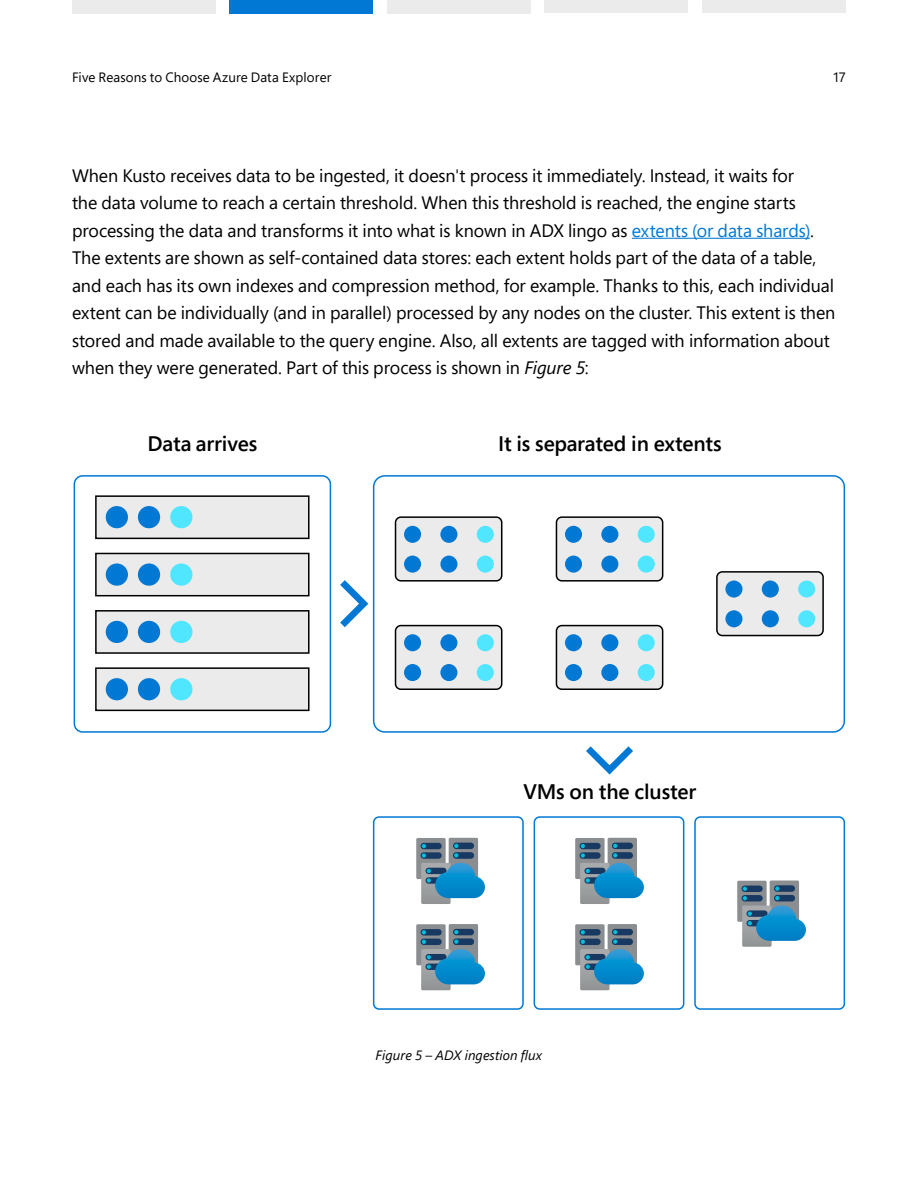
<style>
.page{position:relative;width:918px;height:1188px;background:#fff}
.page>*{position:absolute;margin:0;border:0;box-sizing:border-box;transform-origin:0 0}
.t1{font:600 21px "Segoe Pro";letter-spacing:-.005em;color:#000}
.Body_copy{font:18px/27.5px "Segoe Pro";letter-spacing:-.005em;color:#000}
.t2{font:13.5px "Segoe Pro";letter-spacing:.01em;color:#000}
.t3{font:italic 13.5px "Segoe Pro";letter-spacing:.005em;color:#000}
.s1{color:#0078d4}
.s2{font-style:italic}
</style>
<div class="page">
<div style="left:72px;top:0;width:144px;height:14px;background:#ebebeb"></div>
<div style="left:230px;top:0;width:144px;height:14px;background:#0078d4"></div>
<div style="left:387px;top:0;width:144px;height:14px;background:#ebebeb"></div>
<div style="left:544px;top:0;width:144px;height:13px;background:#ebebeb"></div>
<div style="left:702px;top:0;width:144px;height:13px;background:#ebebeb"></div>
<img style="left:73px;top:475px;width:773px;height:534px">
<hr style="left:632px;top:238px;width:178px;height:1px;background:#0078d4">
<svg style="left:340px;top:580px;width:28px;height:47px"></svg>
<svg style="left:586px;top:746px;width:47px;height:29px"></svg>
<div style="left:416px;top:838px;width:30px;height:41px;background:#8b8e90;border-radius:2px"></div>
<svg style="left:449px;top:838px;width:29px;height:41px"></svg>
<svg style="left:421px;top:843px;width:64px;height:61px"></svg>
<div style="left:416px;top:924px;width:30px;height:41px;background:#8b8e90;border-radius:2px"></div>
<div style="left:449px;top:924px;width:29px;height:41px;background:#8b8e90;border-radius:2px"></div>
<svg style="left:421px;top:929px;width:64px;height:61px"></svg>
<div style="left:575px;top:838px;width:30px;height:41px;background:#8b8e90;border-radius:2px"></div>
<svg style="left:608px;top:838px;width:29px;height:41px"></svg>
<svg style="left:580px;top:843px;width:64px;height:61px"></svg>
<div style="left:575px;top:924px;width:30px;height:41px;background:#8b8e90;border-radius:2px"></div>
<div style="left:608px;top:924px;width:29px;height:41px;background:#8b8e90;border-radius:2px"></div>
<svg style="left:580px;top:929px;width:64px;height:61px"></svg>
<div style="left:737px;top:881px;width:30px;height:41px;background:#8b8e90;border-radius:2px"></div>
<div style="left:770px;top:880px;width:29px;height:42px;background:#8b8e90;border-radius:2px"></div>
<svg style="left:742px;top:885px;width:64px;height:62px"></svg>
<div style="left:373px;top:816px;width:151px;height:194px;border:2px solid #0078d4;border-radius:5px"></div>
<div style="left:694px;top:816px;width:151px;height:194px;border:2px solid #0078d4;border-radius:5px"></div>
<div style="left:534px;top:816px;width:150px;height:194px;border:2px solid #0078d4;border-radius:5px"></div>
<div style="left:96px;top:496px;width:213px;height:42px;background:#ebebeb"></div>
<div style="left:95px;top:495px;width:215px;height:44px;border:2px solid #000"></div>
<div style="left:96px;top:553px;width:213px;height:43px;background:#ebebeb"></div>
<div style="left:95px;top:553px;width:215px;height:43px;border:2px solid #000"></div>
<div style="left:96px;top:611px;width:213px;height:42px;background:#ebebeb"></div>
<div style="left:95px;top:610px;width:215px;height:44px;border:2px solid #000"></div>
<div style="left:96px;top:668px;width:213px;height:42px;background:#ebebeb"></div>
<div style="left:95px;top:667px;width:215px;height:44px;border:2px solid #000"></div>
<div style="left:106px;top:506px;width:22px;height:22px;background:#0078d4;border-radius:50%"></div>
<div style="left:138px;top:506px;width:22px;height:22px;background:#0078d4;border-radius:50%"></div>
<div style="left:170px;top:506px;width:22px;height:22px;background:#50e6ff;border-radius:50%"></div>
<div style="left:106px;top:563px;width:22px;height:23px;background:#0078d4;border-radius:50%"></div>
<div style="left:138px;top:563px;width:22px;height:23px;background:#0078d4;border-radius:50%"></div>
<div style="left:170px;top:563px;width:22px;height:23px;background:#50e6ff;border-radius:50%"></div>
<div style="left:106px;top:621px;width:22px;height:22px;background:#0078d4;border-radius:50%"></div>
<div style="left:138px;top:621px;width:22px;height:22px;background:#0078d4;border-radius:50%"></div>
<div style="left:170px;top:621px;width:22px;height:22px;background:#50e6ff;border-radius:50%"></div>
<div style="left:106px;top:678px;width:22px;height:22px;background:#0078d4;border-radius:50%"></div>
<div style="left:138px;top:678px;width:22px;height:22px;background:#0078d4;border-radius:50%"></div>
<div style="left:170px;top:678px;width:22px;height:22px;background:#50e6ff;border-radius:50%"></div>
<div style="left:74px;top:475px;width:257px;height:258px;border:2px solid #0078d4;border-radius:8px"></div>
<div style="left:373px;top:475px;width:472px;height:258px;border:2px solid #0078d4;border-radius:11px"></div>
<div style="left:396px;top:517px;width:106px;height:64px;background:#ebebeb;border-radius:5px"></div>
<div style="left:395px;top:516px;width:107px;height:66px;border:2px solid #000;border-radius:5px"></div>
<div style="left:404px;top:526px;width:17px;height:17px;background:#0078d4;border-radius:50%"></div>
<div style="left:440px;top:526px;width:17px;height:17px;background:#0078d4;border-radius:50%"></div>
<div style="left:477px;top:526px;width:17px;height:17px;background:#50e6ff;border-radius:50%"></div>
<div style="left:404px;top:556px;width:17px;height:17px;background:#0078d4;border-radius:50%"></div>
<div style="left:440px;top:556px;width:17px;height:17px;background:#0078d4;border-radius:50%"></div>
<div style="left:477px;top:556px;width:17px;height:17px;background:#50e6ff;border-radius:50%"></div>
<div style="left:396px;top:626px;width:106px;height:63px;background:#ebebeb;border-radius:5px"></div>
<div style="left:395px;top:625px;width:107px;height:65px;border:2px solid #000;border-radius:5px"></div>
<div style="left:404px;top:634px;width:17px;height:17px;background:#0078d4;border-radius:50%"></div>
<div style="left:440px;top:634px;width:17px;height:17px;background:#0078d4;border-radius:50%"></div>
<div style="left:477px;top:634px;width:17px;height:17px;background:#50e6ff;border-radius:50%"></div>
<div style="left:404px;top:664px;width:17px;height:17px;background:#0078d4;border-radius:50%"></div>
<div style="left:440px;top:664px;width:17px;height:17px;background:#0078d4;border-radius:50%"></div>
<div style="left:477px;top:664px;width:17px;height:17px;background:#50e6ff;border-radius:50%"></div>
<div style="left:556px;top:517px;width:107px;height:64px;background:#ebebeb;border-radius:5px"></div>
<div style="left:556px;top:516px;width:107px;height:66px;border:2px solid #000;border-radius:5px"></div>
<div style="left:565px;top:526px;width:17px;height:17px;background:#0078d4;border-radius:50%"></div>
<div style="left:601px;top:526px;width:17px;height:17px;background:#0078d4;border-radius:50%"></div>
<div style="left:638px;top:526px;width:17px;height:17px;background:#50e6ff;border-radius:50%"></div>
<div style="left:565px;top:556px;width:17px;height:17px;background:#0078d4;border-radius:50%"></div>
<div style="left:601px;top:556px;width:17px;height:17px;background:#0078d4;border-radius:50%"></div>
<div style="left:638px;top:556px;width:17px;height:17px;background:#50e6ff;border-radius:50%"></div>
<div style="left:556px;top:626px;width:107px;height:63px;background:#ebebeb;border-radius:5px"></div>
<div style="left:556px;top:625px;width:107px;height:65px;border:2px solid #000;border-radius:5px"></div>
<div style="left:565px;top:634px;width:17px;height:17px;background:#0078d4;border-radius:50%"></div>
<div style="left:601px;top:634px;width:17px;height:17px;background:#0078d4;border-radius:50%"></div>
<div style="left:638px;top:634px;width:17px;height:17px;background:#50e6ff;border-radius:50%"></div>
<div style="left:565px;top:664px;width:17px;height:17px;background:#0078d4;border-radius:50%"></div>
<div style="left:601px;top:664px;width:17px;height:17px;background:#0078d4;border-radius:50%"></div>
<div style="left:638px;top:664px;width:17px;height:17px;background:#50e6ff;border-radius:50%"></div>
<div style="left:717px;top:572px;width:106px;height:64px;background:#ebebeb;border-radius:5px"></div>
<div style="left:716px;top:571px;width:108px;height:65px;border:2px solid #000;border-radius:5px"></div>
<div style="left:725px;top:581px;width:17px;height:17px;background:#0078d4;border-radius:50%"></div>
<div style="left:762px;top:581px;width:17px;height:17px;background:#0078d4;border-radius:50%"></div>
<div style="left:798px;top:581px;width:17px;height:17px;background:#50e6ff;border-radius:50%"></div>
<div style="left:725px;top:610px;width:17px;height:17px;background:#0078d4;border-radius:50%"></div>
<div style="left:762px;top:610px;width:17px;height:17px;background:#0078d4;border-radius:50%"></div>
<div style="left:798px;top:610px;width:17px;height:17px;background:#50e6ff;border-radius:50%"></div>
<p class="t2" style="left:72px;top:68px;width:261px">Five Reasons to Choose Azure Data Explorer</p>
<p class="t2" style="left:834px;top:68px;width:14px">17</p>
<p class="Body_copy" style="left:72px;top:161px;width:765px">When Kusto receives data to be ingested, it doesn't process it immediately. Instead, it waits for<br>the data volume to reach a certain threshold. When this threshold is reached, the engine starts processing the data and transforms it into what is known in ADX lingo as <span class="s1">extents (or data shards)</span>.<br>The extents are shown as self-contained data stores: each extent holds part of the data of a table, and each has its own indexes and compression method, for example. Thanks to this, each individual extent can be individually (and in parallel) processed by any nodes on the cluster. This extent is then stored and made available to the query engine. Also, all extents are tagged with information about when they were generated. Part of this process is shown in <span class="s2">Figure 5</span>:</p>
<p class="t1" style="left:148px;top:429px;width:111px">Data arrives</p>
<p class="t1" style="left:498px;top:429px;width:225px">It is separated in extents</p>
<p class="t1" style="left:523px;top:778px;width:175px">VMs on the cluster</p>
<p class="t3" style="left:376px;top:1046px;width:168px">Figure 5 – ADX ingestion flux</p>
</div>
